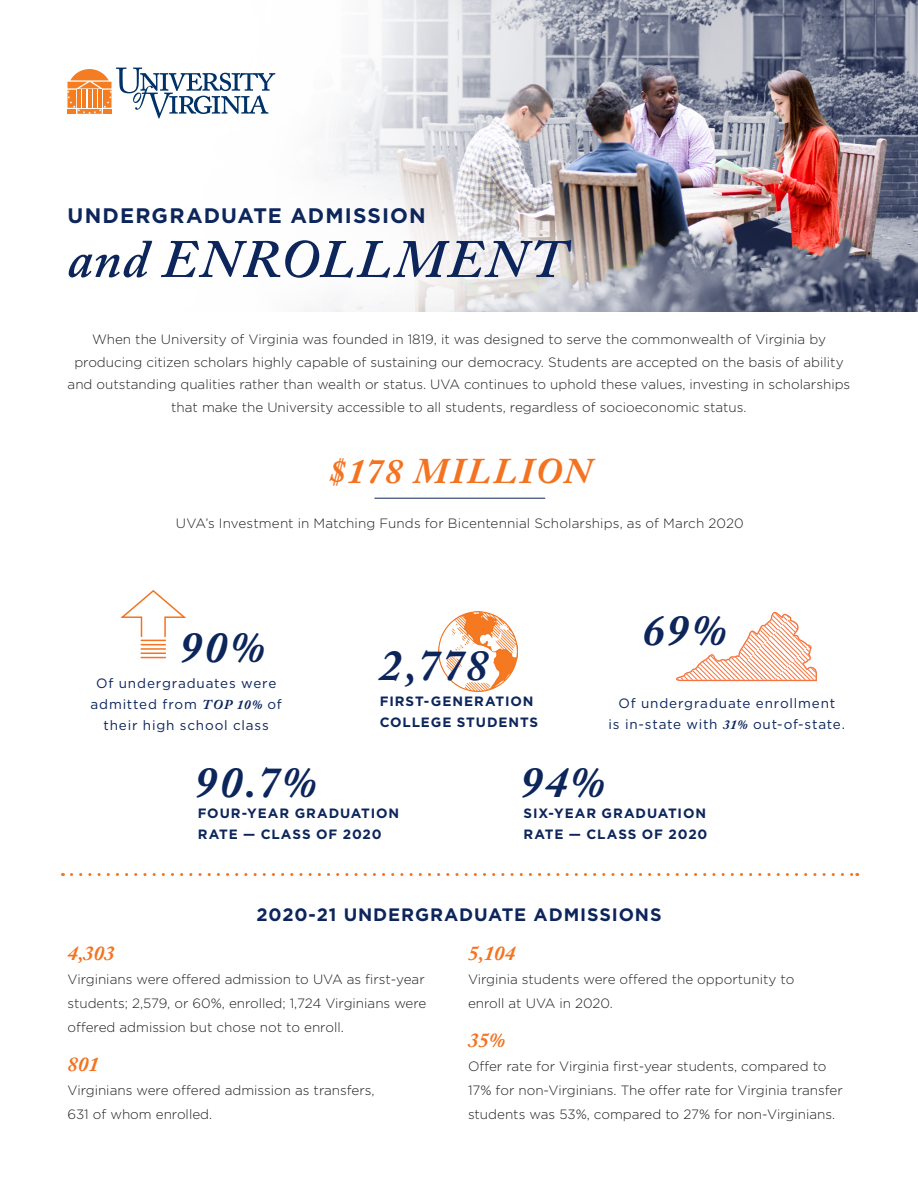
<style>
.page{position:relative;width:918px;height:1188px;background:#fff}
.page>*{position:absolute;margin:0;border:0;box-sizing:border-box;transform-origin:0 0}
.t1{font:italic 600 53.55px "Adobe Caslon Pro";letter-spacing:.035em;color:#0c255b}
.t2{font:italic 700 45px "Adobe Caslon Pro";letter-spacing:.045em;color:#0c255b}
.t3{font:italic 700 36px "Adobe Caslon Pro";letter-spacing:.06em;color:#f47321}
.t4{font:700 21px "Gotham";letter-spacing:.055em;color:#0c255b}
.t5{font:italic 700 21px "Adobe Caslon Pro";color:#f47321}
.t6{font:700 18px "Gotham";letter-spacing:.05em;color:#0c255b}
.t7{font:300 13.5px/24px "Gotham";color:#231f20}
.t8{font:13.5px/21px "Gotham";letter-spacing:.06em;color:#0c255b;text-align:center}
.t9{font:700 13.5px/21px "Gotham";letter-spacing:.065em;color:#0c255b}
.s1{font-family:"Adobe Caslon Pro";font-weight:700;font-style:italic}
</style>
<div class="page">
<svg style="left:71px;top:873px;width:787px;height:3px"></svg>
<hr style="left:374px;top:498px;width:171px;height:1px;background:#0c255b">
<img style="left:438px;top:612px;width:80px;height:79px">
<svg style="left:120px;top:590px;width:66px;height:55px"></svg>
<hr style="left:141px;top:648px;width:25px;height:2px;background:#f47321">
<svg style="left:141px;top:653px;width:25px;height:5px"></svg>
<svg style="left:676px;top:612px;width:141px;height:69px"></svg>
<img style="left:67px;top:0;width:851px;height:311px">
<div style="left:6px;top:144px;width:628px;height:197px;background:#fff;opacity:.56"></div>
<svg style="left:68px;top:68px;width:207px;height:51px"></svg>
<p class="t4" style="left:68px;top:202px;width:360px">UNDERGRADUATE ADMISSION</p>
<p class="t1" style="left:68px;top:227px;width:499px">and ENROLLMENT</p>
<p class="t7" style="left:68px;top:328px;width:784px;line-height:22.5px;text-align:center">When the University of Virginia was founded in 1819, it was designed to serve the commonwealth of Virginia by producing citizen scholars highly capable of sustaining our democracy. Students are accepted on the basis of ability and outstanding qualities rather than wealth or status. UVA continues to uphold these values, investing in scholarships that make the University accessible to all students, regardless of socioeconomic status.</p>
<p class="t3" style="left:329px;top:449px;width:264px">$178 MILLION</p>
<p class="t7" style="left:176px;top:511px;width:570px">UVA’s Investment in Matching Funds for Bicentennial Scholarships, as of March 2020</p>
<p class="t2" style="left:180px;top:621px;width:86px">90%</p>
<p class="t8" style="left:91px;top:673px;width:193px">Of undergraduates were admitted from <span class="s1">TOP 10%</span> of their high school class</p>
<p class="t2" style="left:380px;top:638px;width:110px">2,778</p>
<p class="t9" style="left:380px;top:690px;width:160px">FIRST-GENERATION<br>COLLEGE STUDENTS</p>
<p class="t2" style="left:642px;top:603px;width:85px">69%</p>
<p class="t8" style="left:609px;top:693px;width:238px">Of undergraduate enrollment<br>is in-state with <span class="s1">31%</span> out-of-state.</p>
<p class="t2" style="left:195px;top:756px;width:123px">90.7%</p>
<p class="t2" style="left:520px;top:756px;width:85px">94%</p>
<p class="t9" style="left:198px;top:802px;width:203px">FOUR-YEAR GRADUATION<br>RATE — CLASS OF 2020</p>
<p class="t9" style="left:524px;top:802px;width:185px">SIX-YEAR GRADUATION<br>RATE — CLASS OF 2020</p>
<p class="t6" style="left:256px;top:903px;width:407px">2020-21 UNDERGRADUATE ADMISSIONS</p>
<p class="t5" style="left:68px;top:941px;width:49px">4,303</p>
<p class="t7" style="left:68px;top:967px;width:360px">Virginians were offered admission to UVA as first-year students; 2,579, or 60%, enrolled; 1,724 Virginians were offered admission but chose not to enroll.</p>
<p class="t5" style="left:68px;top:1052px;width:33px">801</p>
<p class="t7" style="left:68px;top:1078px;width:309px">Virginians were offered admission as transfers,<br>631 of whom enrolled.</p>
<p class="t5" style="left:468px;top:941px;width:49px">5,104</p>
<p class="t7" style="left:468px;top:967px;width:328px">Virginia students were offered the opportunity to enroll at UVA in 2020.</p>
<p class="t5" style="left:468px;top:1028px;width:38px">35%</p>
<p class="t7" style="left:468px;top:1054px;width:376px">Offer rate for Virginia first-year students, compared to<br>17% for non-Virginians. The offer rate for Virginia transfer students was 53%, compared to 27% for non-Virginians.</p>
</div>
